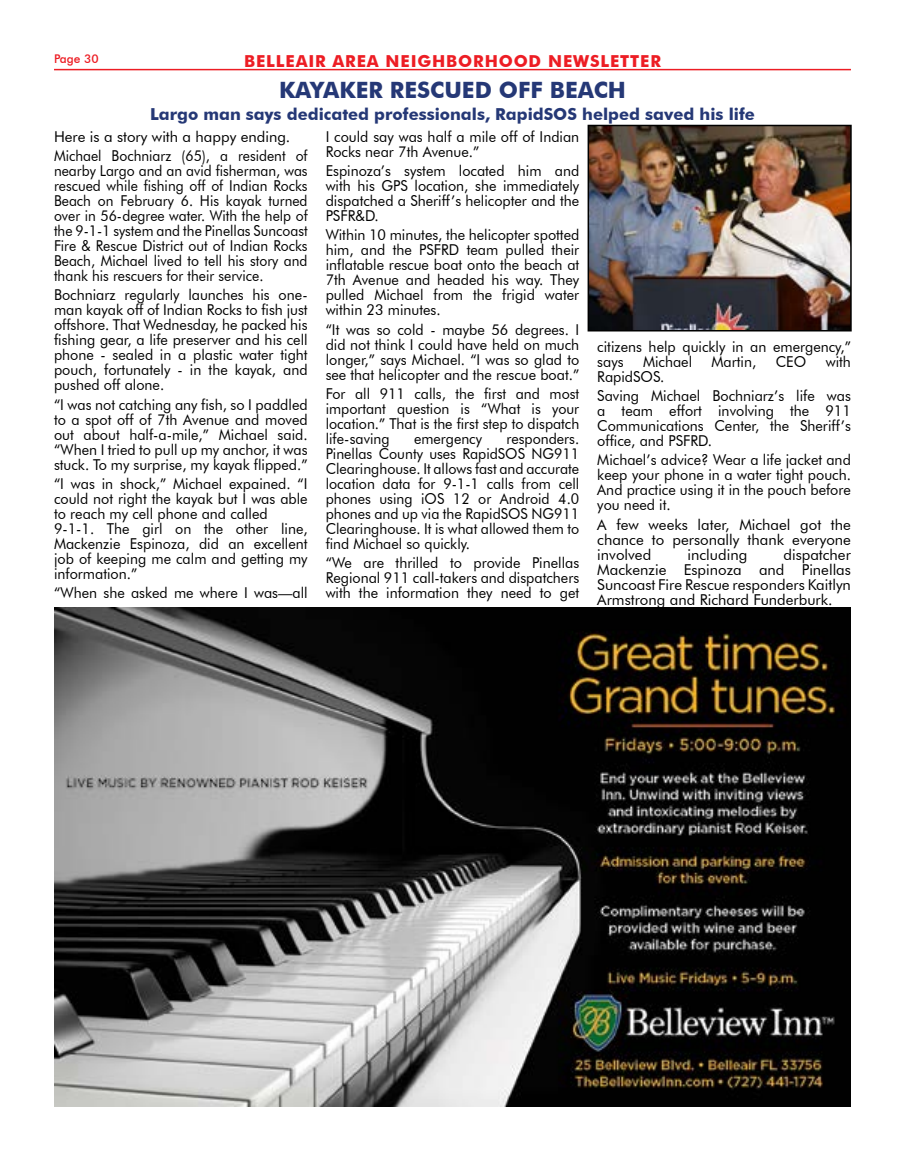
<style>
.page{position:relative;width:905px;height:1161px;background:#fff}
.page>*{position:absolute;margin:0;border:0;box-sizing:border-box;transform-origin:0 0}
.t1{font:700 22.5px "Futura BT";color:#253876}
.t2{font:700 16.5px "Futura BT";color:#253876}
.t3{font:700 16.5px "Futura BT";letter-spacing:.05em;color:#ed1d24}
.t4{font:15px/15px "Futura BT";color:#000;text-align:justify;scale:.96 1}
.t5{font:15px/15px "Futura BT";color:#000;text-align:justify;scale:.95 1}
.t6{font:15px/15px "Futura BT";color:#000;text-align:justify;scale:.93 1}
.t7{font:15px/15px "Futura BT";color:#000;text-align:justify}
.t8{font:500 12px "Futura BT";color:#ed1d24}
</style>
<div class="page">
<hr style="left:54px;top:69px;width:796px;height:1px;background:#ed1d24">
<img style="left:54px;top:608px;width:796px;height:499px">
<img style="left:590px;top:128px;width:258px;height:201px">
<div style="left:587px;top:125px;width:264px;height:207px;border:2px solid #000"></div>
<p class="t8" style="left:54px;top:52px;width:46px">Page 30</p>
<p class="t3" style="left:244px;top:51px;width:418px">BELLEAIR AREA NEIGHBORHOOD NEWSLETTER</p>
<h1 class="t1" style="left:279px;top:76px;width:348px">KAYAKER RESCUED OFF BEACH</h1>
<p class="t2" style="left:150px;top:104px;width:606px">Largo man says dedicated professionals, RapidSOS helped saved his life</p>
<p class="t7" style="left:54px;top:126px;width:255px;line-height:19.4px">Here is a story with a happy ending.<br>Michael Bochniarz (65), a resident of</p>
<p class="t6" style="left:54px;top:163px;width:274px">nearby Largo and an avid fisherman, was rescued while fishing off of Indian Rocks Beach on February 6. His kayak turned over in 56-degree water. With the help of the 9-1-1 system and the Pinellas Suncoast Fire &amp; Rescue District out of Indian Rocks Beach, Michael lived to tell his story and thank his rescuers for their service.</p>
<p class="t4" style="left:54px;top:287px;width:266px">Bochniarz regularly launches his one&shy;man kayak off of Indian Rocks to fish just offshore. That Wednesday, he packed his fishing gear, a life preserver and his cell phone - sealed in a plastic water tight pouch, fortunately - in the kayak, and pushed off alone.</p>
<p class="t4" style="left:54px;top:397px;width:266px">“I was not catching any fish, so I paddled to a spot off of 7th Avenue and moved out about half-a-mile,” Michael said. “When I tried to pull up my anchor, it was stuck. To my surprise, my kayak flipped.”</p>
<p class="t4" style="left:54px;top:476px;width:266px;text-align:left">“I was in shock,” Michael expained. “I could not right the kayak but I was able to reach my cell phone and called<br>9-1-1. The girl on the other line,<br>Mackenzie Espinoza, did an excellent job of keeping me calm and getting my information.”</p>
<p class="t4" style="left:54px;top:585px;width:266px">“When she asked me where I was—all</p>
<p class="t4" style="left:325px;top:129px;width:266px">I could say was half a mile off of Indian<br>Rocks near 7th Avenue.”</p>
<p class="t4" style="left:325px;top:163px;width:266px">Espinoza’s system located him and with his GPS location, she immediately dispatched a Sheriff’s helicopter and the PSFR&amp;D.</p>
<p class="t4" style="left:325px;top:227px;width:266px">Within 10 minutes, the helicopter spotted him, and the PSFRD team pulled their inflatable rescue boat onto the beach at 7th Avenue and headed his way. They pulled Michael from the frigid water within 23 minutes.</p>
<p class="t4" style="left:325px;top:322px;width:266px">“It was so cold - maybe 56 degrees. I did not think I could have held on much longer,” says Michael. “I was so glad to see that helicopter and the rescue boat.”</p>
<p class="t5" style="left:326px;top:386px;width:268px">For all 911 calls, the first and most important question is “What is your location.” That is the first step to dispatch life-saving</p>
<p class="t4" style="left:597px;top:339px;width:266px">citizens help quickly in an emergency,” says</p>
<p class="t4" style="left:643px;top:354px;width:53px">Michael</p>
<p class="t4" style="left:711px;top:354px;width:48px">Martin,</p>
<p class="t4" style="left:775px;top:354px;width:33px">CEO</p>
<p class="t4" style="left:825px;top:354px;width:28px">with</p>
<p class="t4" style="left:597px;top:366px;width:266px;line-height:19.4px">RapidSOS.<br>Saving Michael Bochniarz’s life was</p>
<p class="t4" style="left:597px;top:403px;width:266px">a team effort involving the 911<br>Communications Center, the Sheriff’s office, and PSFRD.</p>
<p class="t4" style="left:597px;top:452px;width:266px">Michael’s advice? Wear a life jacket and keep your phone in a water tight pouch.<br>And practice using it in the pouch before you need it.</p>
<p class="t7" style="left:597px;top:517px;width:255px">A few weeks later, Michael got the chance to personally thank everyone involved</p>
<p class="t5" style="left:326px;top:431px;width:268px;text-indent:181px">responders.<br>Pinellas County uses RapidSOS NG911<br>Clearinghouse. It allows fast and accurate location data for 9-1-1 calls from cell phones using iOS 12 or Android 4.0 phones and up via the RapidSOS NG911<br>Clearinghouse. It is what allowed them to find Michael so quickly.</p>
<p class="t4" style="left:326px;top:555px;width:266px">“We are thrilled to provide Pinellas Regional 911 call-takers and dispatchers with the information they need to get</p>
<p class="t5" style="left:414px;top:431px;width:73px">emergency</p>
<p class="t7" style="left:597px;top:547px;width:255px;text-indent:186px">dispatcher Mackenzie Espinoza and Pinellas Suncoast Fire Rescue responders Kaitlyn Armstrong and Richard Funderburk.</p>
<p class="t7" style="left:687px;top:547px;width:61px">including</p>
</div>
